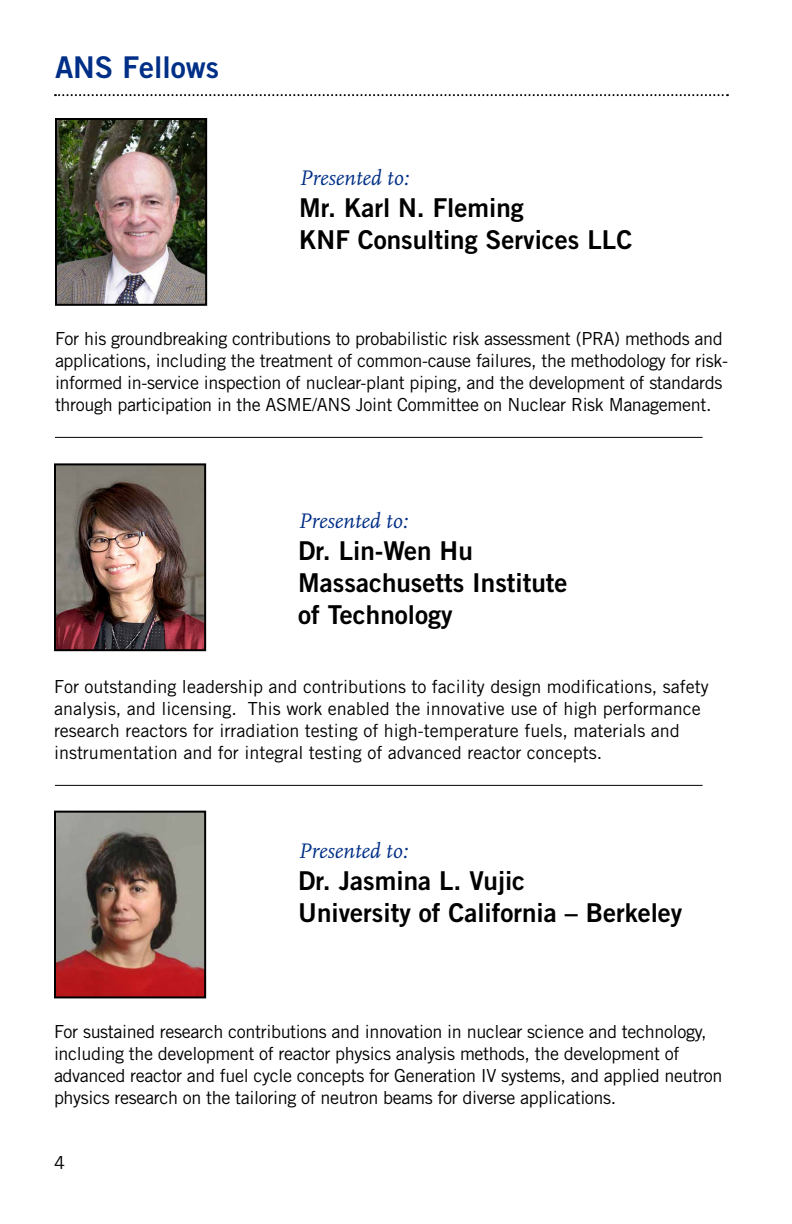
<style>
.page{position:relative;width:792px;height:1224px;background:#fff}
.page>*{position:absolute;margin:0;border:0;box-sizing:border-box;transform-origin:0 0}
.t1{font:30px "Trade Gothic Bold Two";color:#002f87}
.t2{font:26px/32px "Trade Gothic Bold Two";color:#000}
.t3{font:italic 22px "Scala OT";color:#002f87}
.t4{font:18px/22px "Trade Gothic";letter-spacing:-.02em;color:#000}
.t5{font:18px/22px "Trade Gothic";color:#000}
</style>
<div class="page">
<svg style="left:55px;top:94px;width:673px;height:2px"></svg>
<img style="left:57px;top:814px;width:146px;height:181px">
<div style="left:54px;top:811px;width:152px;height:187px;border:2px solid #000"></div>
<img style="left:57px;top:466px;width:146px;height:182px">
<div style="left:54px;top:463px;width:152px;height:188px;border:2px solid #000"></div>
<hr style="left:55px;top:437px;width:648px;height:1px;background:#000">
<hr style="left:55px;top:785px;width:648px;height:1px;background:#000">
<img style="left:58px;top:121px;width:146px;height:182px">
<div style="left:55px;top:118px;width:152px;height:188px;border:2px solid #000"></div>
<h1 class="t1" style="left:55px;top:49px;width:166px">ANS Fellows</h1>
<p class="t3" style="left:299px;top:166px;width:111px">Presented to:</p>
<h2 class="t2" style="left:299px;top:192px;width:334px">Mr. Karl N. Fleming<br>KNF Consulting Services LLC</h2>
<p class="t4" style="left:55px;top:327px;width:675px">For his groundbreaking contributions to probabilistic risk assessment (PRA) methods and applications, including the treatment of common-cause failures, the methodology for risk&shy;informed in-service inspection of nuclear-plant piping, and the development of standards through participation in the ASME/ANS Joint Committee on Nuclear Risk Management.</p>
<p class="t3" style="left:298px;top:509px;width:111px">Presented to:</p>
<h2 class="t2" style="left:298px;top:534px;width:271px">Dr. Lin-Wen Hu<br>Massachusetts Institute of Technology</h2>
<p class="t5" style="left:54px;top:676px;width:656px">For outstanding leadership and contributions to facility design modifications, safety analysis, and licensing. This work enabled the innovative use of high performance research reactors for irradiation testing of high-temperature fuels, materials and instrumentation and for integral testing of advanced reactor concepts.</p>
<p class="t3" style="left:298px;top:839px;width:111px">Presented to:</p>
<h2 class="t2" style="left:298px;top:864px;width:386px">Dr. Jasmina L. Vujic<br>University of California – Berkeley</h2>
<p class="t4" style="left:54px;top:1021px;width:670px">For sustained research contributions and innovation in nuclear science and technology, including the development of reactor physics analysis methods, the development of advanced reactor and fuel cycle concepts for Generation IV systems, and applied neutron physics research on the tailoring of neutron beams for diverse applications.</p>
<p class="t4" style="left:54px;top:1151px;width:12px">4</p>
</div>
